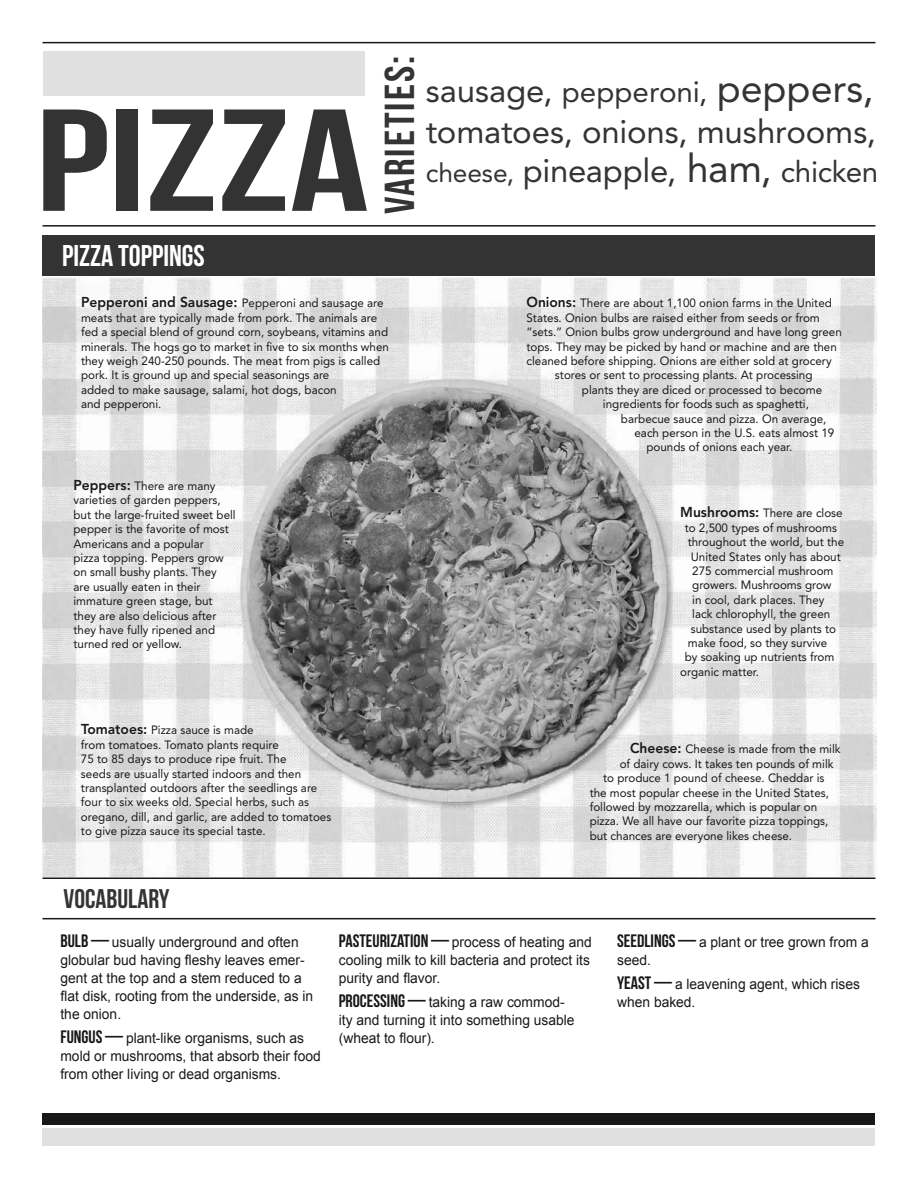
<style>
.page{position:relative;width:918px;height:1188px;background:#fff}
.page>*{position:absolute;margin:0;border:0;box-sizing:border-box;transform-origin:0 0}
.t1{font:144.75px "Bebas Neue";color:#333;scale:1.34 1}
.t2{font:41.85px "Bebas Neue";letter-spacing:.045em;color:#343434;scale:1.04 1}
.uses{font:32.7px/38.5px "Avenir";letter-spacing:-.005em;color:#343434}
.HEAD{font:30px "Bebas Neue";color:#fff}
.uses-2{font:29.4px "Avenir";letter-spacing:-.005em;color:#343434}
.HEAD-2{font:27px "Bebas Neue";color:#343434}
.VOCABULARY_WORD{font:14.25px/18px "Arial";color:#181818}
.inside{font:12px/14.4px "Avenir";color:#181818}
.s1{font-size:32.7px}
.s2{font-size:39.15px}
.s3{font-size:26.1px}
.s4{font-size:29.4px}
.s5{font-weight:800;font-size:14.25px}
.s6{font-family:"Bebas Neue";font-size:18px}
</style>
<div class="page">
<img style="left:43px;top:277px;width:834px;height:599px">
<div style="left:43px;top:1128px;width:832px;height:17px;background:#e0e0e0"></div>
<div style="left:43px;top:1113px;width:832px;height:11px;background:#181818"></div>
<div style="left:43px;top:235px;width:832px;height:41px;background:#333"></div>
<hr style="left:43px;top:878px;width:832px;height:1px;background:#181818">
<hr style="left:43px;top:918px;width:832px;height:1px;background:#181818">
<hr style="left:43px;top:225px;width:832px;height:2px;background:#181818">
<hr style="left:43px;top:42px;width:832px;height:1px;background:#181818">
<div style="left:43px;top:52px;width:321px;height:44px;background:#e0e0e0"></div>
<p class="t1" style="left:36px;top:81px;width:250px">PIZZA</p>
<p class="t2" style="left:376px;top:214px;width:153px;rotate:-90deg">VARIETIES:</p>
<p class="uses-2" style="left:426px;top:75px;width:450px"><span class="s1">sausage,</span> pepperoni, <span class="s2">peppers,</span></p>
<p class="uses" style="left:426px;top:113px;width:454px">tomatoes, onions, mushrooms, <span class="s3">cheese,</span> pineapple, <span class="s2">ham,</span> <span class="s4">chicken</span></p>
<p class="HEAD" style="left:62px;top:239px;width:144px">PIZZA TOPPINGS</p>
<p class="inside" style="left:81px;top:296px;width:309px"><span class="s5">Pepperoni and Sausage:</span> Pepperoni and sausage are meats that are typically made from pork. The animals are fed a special blend of ground corn, soybeans, vitamins and minerals. The hogs go to market in five to six months when they weigh 240-250 pounds. The meat from pigs is called pork. It is ground up and special seasonings are<br>added to make sausage, salami, hot dogs, bacon<br>and pepperoni.</p>
<p class="inside" style="left:73px;top:479px;width:164px"><span class="s5">Peppers:</span> There are many varieties of garden peppers, but the large-fruited sweet bell pepper is the favorite of most<br>Americans and a popular<br>pizza topping. Peppers grow on small bushy plants. They are usually eaten in their immature green stage, but they are also delicious after they have fully ripened and turned red or yellow.</p>
<p class="inside" style="left:526px;top:296px;width:307px"><span class="s5">Onions:</span> There are about 1,100 onion farms in the United</p>
<p class="inside" style="left:526px;top:310px;width:295px">States. Onion bulbs are raised either from seeds or from</p>
<p class="inside" style="left:526px;top:325px;width:317px">“sets.” Onion bulbs grow underground and have long green</p>
<p class="inside" style="left:526px;top:339px;width:312px">tops. They may be picked by hand or machine and are then</p>
<p class="inside" style="left:526px;top:354px;width:307px">cleaned before shipping. Onions are either sold at grocery</p>
<p class="inside" style="left:555px;top:368px;width:259px">stores or sent to processing plants. At processing</p>
<p class="inside" style="left:582px;top:382px;width:242px">plants they are diced or processed to become</p>
<p class="inside" style="left:603px;top:397px;width:207px">ingredients for foods such as spaghetti,</p>
<p class="inside" style="left:621px;top:411px;width:207px">barbecue sauce and pizza. On average,</p>
<p class="inside" style="left:634px;top:426px;width:201px">each person in the U.S. eats almost 19</p>
<p class="inside" style="left:646px;top:440px;width:148px">pounds of onions each year.</p>
<p class="inside" style="left:680px;top:506px;width:164px"><span class="s5">Mushrooms:</span> There are close</p>
<p class="inside" style="left:685px;top:520px;width:154px">to 2,500 types of mushrooms</p>
<p class="inside" style="left:688px;top:535px;width:158px">throughout the world, but the</p>
<p class="inside" style="left:691px;top:549px;width:152px">United States only has about</p>
<p class="inside" style="left:692px;top:564px;width:143px">275 commercial mushroom</p>
<p class="inside" style="left:692px;top:578px;width:141px">growers. Mushrooms grow</p>
<p class="inside" style="left:692px;top:592px;width:134px">in cool, dark places. They</p>
<p class="inside" style="left:692px;top:607px;width:140px">lack chlorophyll, the green</p>
<p class="inside" style="left:691px;top:621px;width:147px">substance used by plants to</p>
<p class="inside" style="left:688px;top:636px;width:141px">make food, so they survive</p>
<p class="inside" style="left:685px;top:650px;width:151px">by soaking up nutrients from</p>
<p class="inside" style="left:680px;top:664px;width:80px">organic matter.</p>
<p class="inside" style="left:81px;top:723px;width:252px"><span class="s5">Tomatoes:</span> Pizza sauce is made<br>from tomatoes. Tomato plants require<br>75 to 85 days to produce ripe fruit. The<br>seeds are usually started indoors and then transplanted outdoors after the seedlings are four to six weeks old. Special herbs, such as oregano, dill, and garlic, are added to tomatoes to give pizza sauce its special taste.</p>
<p class="inside" style="left:630px;top:742px;width:212px"><span class="s5">Cheese:</span> Cheese is made from the milk</p>
<p class="inside" style="left:620px;top:756px;width:215px">of dairy cows. It takes ten pounds of milk</p>
<p class="inside" style="left:603px;top:771px;width:223px">to produce 1 pound of cheese. Cheddar is</p>
<p class="inside" style="left:590px;top:785px;width:241px">the most popular cheese in the United States,</p>
<p class="inside" style="left:590px;top:800px;width:229px">followed by mozzarella, which is popular on</p>
<p class="inside" style="left:590px;top:814px;width:240px">pizza. We all have our favorite pizza toppings,</p>
<p class="inside" style="left:590px;top:828px;width:204px">but chances are everyone likes cheese.</p>
<p class="HEAD-2" style="left:64px;top:884px;width:108px">VOCABULARY</p>
<p class="VOCABULARY_WORD" style="left:60px;top:933px;width:254px"><span class="s6">BULB —</span> usually underground and often globular bud having fleshy leaves emer&shy;gent at the top and a stem reduced to a flat disk, rooting from the underside, as in the onion.</p>
<p class="VOCABULARY_WORD" style="left:60px;top:1029px;width:262px"><span class="s6">FUNGUS —</span> plant-like organisms, such as mold or mushrooms, that absorb their food from other living or dead organisms.</p>
<p class="VOCABULARY_WORD" style="left:339px;top:933px;width:254px"><span class="s6">PASTEURIZATION —</span> process of heating and cooling milk to kill bacteria and protect its purity and flavor.</p>
<p class="VOCABULARY_WORD" style="left:339px;top:993px;width:237px"><span class="s6">PROCESSING —</span> taking a raw commod&shy;ity and turning it into something usable (wheat to flour).</p>
<p class="VOCABULARY_WORD" style="left:617px;top:933px;width:253px"><span class="s6">SEEDLINGS —</span> a plant or tree grown from a seed.</p>
<p class="VOCABULARY_WORD" style="left:617px;top:975px;width:245px"><span class="s6">YEAST —</span> a leavening agent, which rises when baked.</p>
</div>
